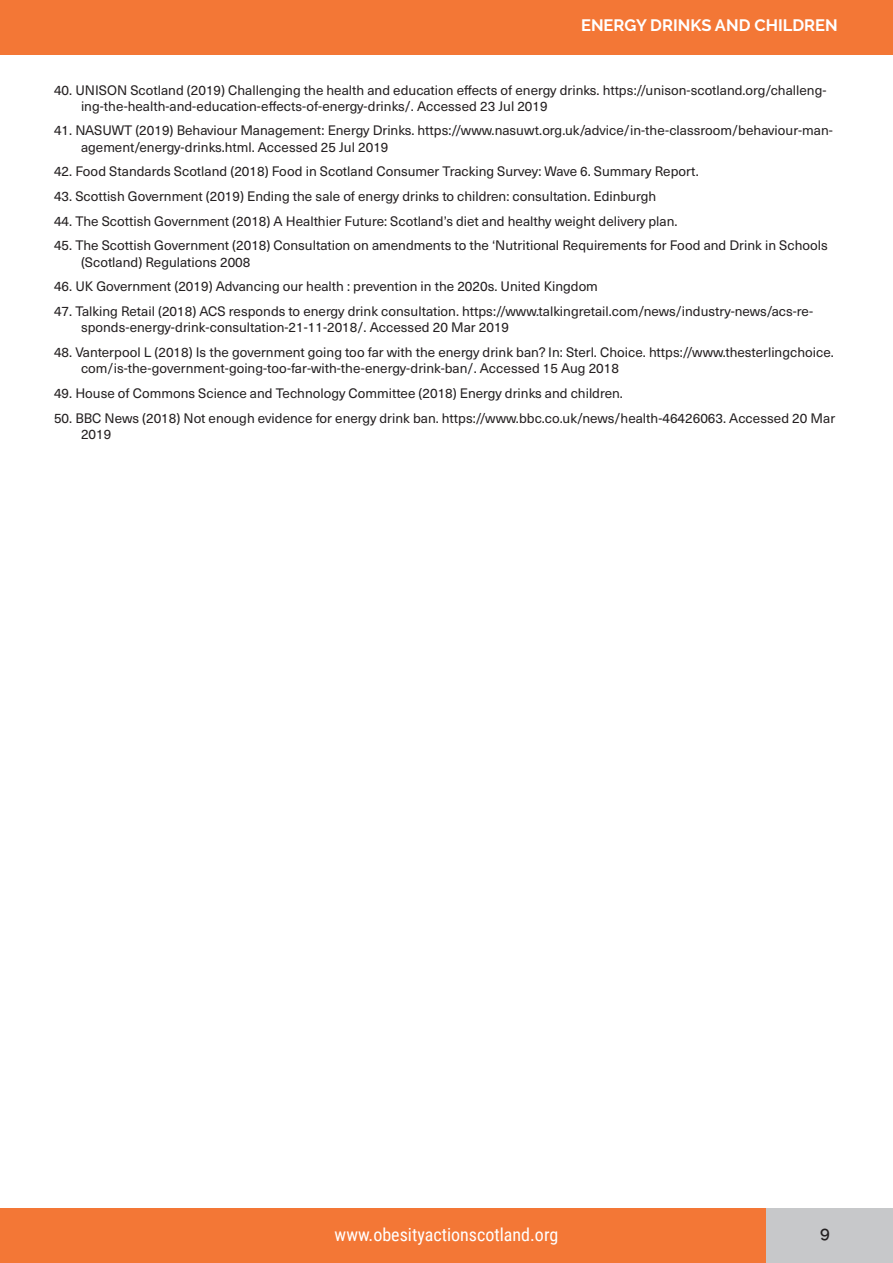
<style>
.page{position:relative;width:893px;height:1263px;background:#fff}
.page>*{position:absolute;margin:0;border:0;box-sizing:border-box;transform-origin:0 0}
.t1{font:18px "Roboto Condensed";color:#fff}
.Section_Header_-_Ali{font:700 16.5px "Raleway";color:#fff}
.t2{font:600 16.5px "Raleway";color:#231f20}
.t3{font:13.5px/16.2px "Neue Haas Unica W1 G";color:#231f20}
</style>
<div class="page">
<div style="left:0;top:0;width:893px;height:54px;background:#f37736"></div>
<div style="left:766px;top:1209px;width:127px;height:54px;background:#c7c8ca"></div>
<div style="left:0;top:1209px;width:766px;height:54px;background:#f37736"></div>
<p class="Section_Header_-_Ali" style="left:581px;top:16px;width:258px">ENERGY DRINKS AND CHILDREN</p>
<p class="t3" style="left:81px;top:81px;width:747px;text-indent:-27px">40. UNISON Scotland (2019) Challenging the health and education effects of energy drinks. https://unison-scotland.org/challeng&shy;ing-the-health-and-education-effects-of-energy-drinks/. Accessed 23 Jul 2019</p>
<p class="t3" style="left:81px;top:122px;width:753px;text-indent:-27px">41. NASUWT (2019) Behaviour Management: Energy Drinks. https://www.nasuwt.org.uk/advice/in-the-classroom/behaviour-man&shy;agement/energy-drinks.html. Accessed 25 Jul 2019</p>
<p class="t3" style="left:54px;top:163px;width:646px">42. Food Standards Scotland (2018) Food in Scotland Consumer Tracking Survey: Wave 6. Summary Report.</p>
<p class="t3" style="left:54px;top:187px;width:604px">43. Scottish Government (2019) Ending the sale of energy drinks to children: consultation. Edinburgh</p>
<p class="t3" style="left:54px;top:212px;width:625px">44. The Scottish Government (2018) A Healthier Future: Scotland’s diet and healthy weight delivery plan.</p>
<p class="t3" style="left:81px;top:237px;width:748px;text-indent:-27px">45. The Scottish Government (2018) Consultation on amendments to the ‘Nutritional Requirements for Food and Drink in Schools (Scotland) Regulations 2008</p>
<p class="t3" style="left:54px;top:278px;width:545px">46. UK Government (2019) Advancing our health : prevention in the 2020s. United Kingdom</p>
<p class="t3" style="left:81px;top:302px;width:734px;text-indent:-27px">47. Talking Retail (2018) ACS responds to energy drink consultation. https://www.talkingretail.com/news/industry-news/acs-re&shy;sponds-energy-drink-consultation-21-11-2018/. Accessed 20 Mar 2019</p>
<p class="t3" style="left:81px;top:343px;width:754px;text-indent:-27px">48. Vanterpool L (2018) Is the government going too far with the energy drink ban? In: Sterl. Choice. https://www.thesterlingchoice. com/is-the-government-going-too-far-with-the-energy-drink-ban/. Accessed 15 Aug 2018</p>
<p class="t3" style="left:54px;top:384px;width:570px">49. House of Commons Science and Technology Committee (2018) Energy drinks and children.</p>
<p class="t3" style="left:81px;top:409px;width:756px;text-indent:-27px">50. BBC News (2018) Not enough evidence for energy drink ban. https://www.bbc.co.uk/news/health-46426063. Accessed 20 Mar<br>2019</p>
<h1 class="t1" style="left:335px;top:1222px;width:225px">www.obesityactionscotland.org</h1>
<p class="t2" style="left:820px;top:1223px;width:11px">9</p>
</div>
